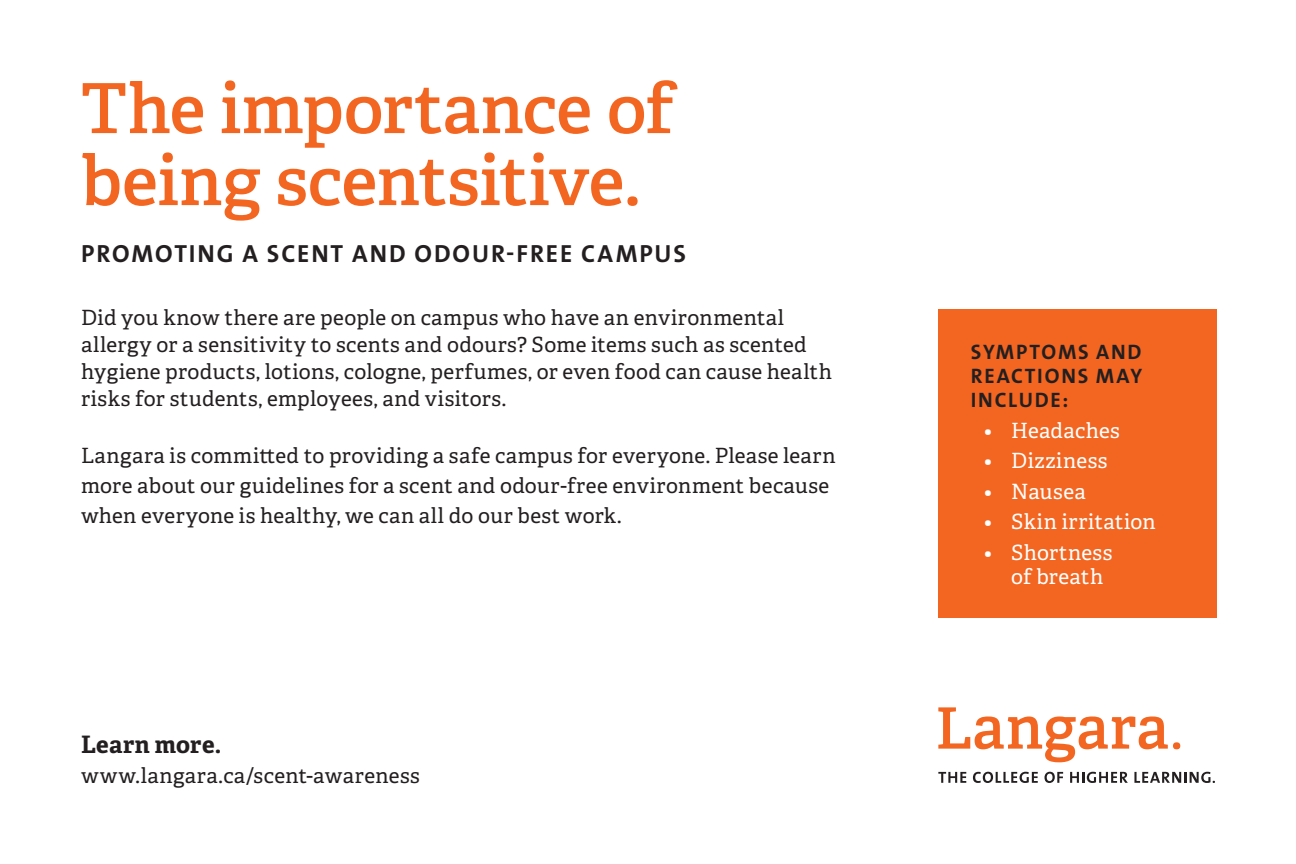
<style>
.page{position:relative;width:1296px;height:864px;background:#fff}
.page>*{position:absolute;margin:0;border:0;box-sizing:border-box;transform-origin:0 0}
.Title_Backside{font:600 69px/72px "Adelle";letter-spacing:-.005em;color:#f36621}
.Subtitle{font:700 24.9px "The Sans Os F";letter-spacing:.075em;color:#231f20}
.Body{font:700 24px "Adelle";letter-spacing:.015em;color:#231f20}
.Body-2{font:21px/27px "Adelle";letter-spacing:.015em;color:#231f20}
.t1{font:21px/24px "Adelle";letter-spacing:.02em;color:#fff}
.Header_Black{font:700 21px/24px "The Sans Os F";letter-spacing:.085em;color:#231f20;text-align:justify}
</style>
<div class="page">
<svg style="left:938px;top:772px;width:28px;height:11px"></svg>
<svg style="left:973px;top:772px;width:65px;height:11px"></svg>
<svg style="left:1045px;top:772px;width:18px;height:11px"></svg>
<svg style="left:1070px;top:772px;width:58px;height:11px"></svg>
<svg style="left:1134px;top:772px;width:81px;height:11px"></svg>
<svg style="left:938px;top:707px;width:230px;height:55px"></svg>
<div style="left:1173px;top:742px;width:7px;height:7px;background:#f36621;border-radius:50%"></div>
<div style="left:938px;top:310px;width:279px;height:308px;background:#f36621"></div>
<p class="Title_Backside" style="left:81px;top:73px;width:595px">The importance of being scentsitive.</p>
<p class="Subtitle" style="left:81px;top:238px;width:606px">PROMOTING A SCENT AND ODOUR-FREE CAMPUS</p>
<p class="Body-2" style="left:81px;top:305px;width:753px">Did you know there are people on campus who have an environmental allergy or a sensitivity to scents and odours? Some items such as scented hygiene products, lotions, cologne, perfumes, or even food can cause health risks for students, employees, and visitors.</p>
<p class="Body-2" style="left:81px;top:441px;width:756px;line-height:30px">Langara is committed to providing a safe campus for everyone. Please learn more about our guidelines for a scent and odour-free environment because when everyone is healthy, we can all do our best work.</p>
<p class="Body" style="left:81px;top:729px;width:142px">Learn more.</p>
<p class="Body-2" style="left:81px;top:762px;width:340px">www.langara.ca/scent-awareness</p>
<p class="Header_Black" style="left:971px;top:340px;width:173px">SYMPTOMS AND REACTIONS MAY INCLUDE:</p>
<p class="t1" style="left:984px;top:419px;width:137px">• Headaches</p>
<p class="t1" style="left:984px;top:449px;width:125px">• Dizziness</p>
<p class="t1" style="left:984px;top:480px;width:103px">• Nausea</p>
<p class="t1" style="left:984px;top:510px;width:173px">• Skin irritation</p>
<p class="t1" style="left:1011px;top:541px;width:103px;text-indent:-27px">• Shortness of breath</p>
</div>
